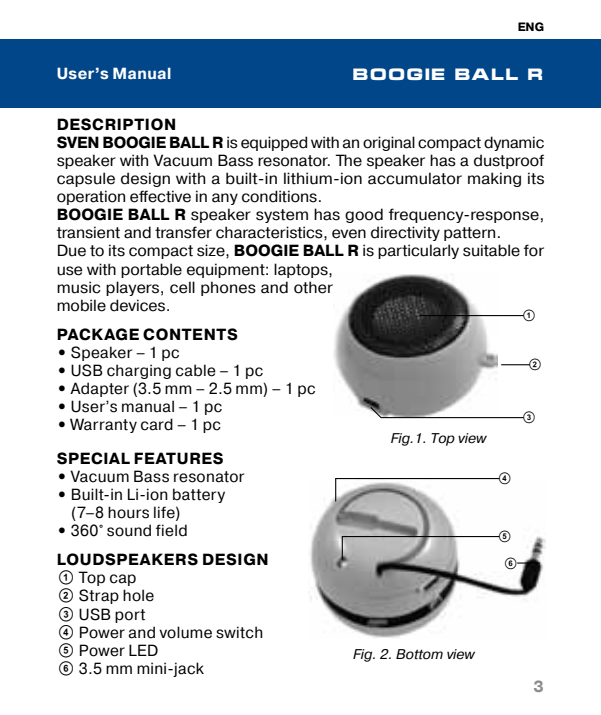
<style>
.page{position:relative;width:601px;height:715px;background:#fff}
.page>*{position:absolute;margin:0;border:0;box-sizing:border-box;transform-origin:0 0}
.t1{font:16px/18px "Pragmatica";color:#000}
.t2{font:16px/18px "Pragmatica";letter-spacing:.025em;color:#000}
.t3{font:700 16px/34px "Pragmatica";letter-spacing:.04em;color:#000}
.t4{font:16px "Pragmatica";letter-spacing:.02em;color:#000}
.t5{font:700 16px "Pragmatica";letter-spacing:.025em;color:#fff}
.t6{font:700 16px "Micra";letter-spacing:.04em;color:#fff}
.t7{font:700 16px "Pragmatica";color:#8a8c8e}
.t8{font:italic 14px "Pragmatica";color:#000}
.t9{font:13.2px/26.4px "SVEN";color:#000;text-align:center}
.t10{font:700 12px "Pragmatica";color:#000}
.s1{font-weight:700}
.s2{font-weight:400}
.s3{font-family:"SVEN"}
</style>
<div class="page">
<div style="left:0;top:40px;width:601px;height:68px;background:#004689"></div>
<img style="left:333px;top:273px;width:164px;height:138px">
<hr style="left:420px;top:315px;width:104px;height:1px;background:#000">
<svg style="left:501px;top:364px;width:29px;height:1px"></svg>
<svg style="left:370px;top:406px;width:154px;height:12px"></svg>
<img style="left:309px;top:497px;width:237px;height:141px">
<svg style="left:335px;top:478px;width:165px;height:24px"></svg>
<svg style="left:341px;top:535px;width:159px;height:25px"></svg>
<svg style="left:517px;top:562px;width:23px;height:1px"></svg>
<p class="t10" style="left:518px;top:19px;width:28px">ENG</p>
<p class="t5" style="left:57px;top:63px;width:116px">User’s Manual</p>
<p class="t6" style="left:353px;top:66px;width:193px">BOOGIE BALL r</p>
<p class="t1" style="left:57px;top:116px;width:489px"><span class="s1">DESCRIPTION<br>SVEN BOOGIE BALL R</span> is equipped with an original compact dynamic speaker with Vacuum Bass resonator. The speaker has a dustproof capsule design with a built-in lithium-ion accumulator making its operation effective in any conditions.<br><span class="s1">BOOGIE BALL R</span> speaker system has good frequency-response, transient and transfer characteristics, even directivity pattern.<br>Due to its compact size, <span class="s1">BOOGIE BALL R</span> is particularly suitable for use with portable equipment: laptops,<br>music players, cell phones and other<br>mobile devices.</p>
<p class="t3" style="left:57px;top:317px;width:24px">Pack</p>
<p class="t3" style="left:104px;top:317px;width:135px">AGE CONTENTS</p>
<p class="t2" style="left:57px;top:343px;width:125px"><span class="s1">•</span> Speaker – 1 pc</p>
<p class="t4" style="left:57px;top:360px;width:208px"><span class="s1">•</span> USB charging cable – 1 pc</p>
<p class="t4" style="left:57px;top:378px;width:260px"><span class="s1">•</span> Adapter (3.5 mm – 2.5 mm) – 1 pc</p>
<p class="t4" style="left:57px;top:396px;width:167px"><span class="s1">•</span> User’s manual – 1 pc</p>
<p class="t3" style="left:57px;top:407px;width:168px">• <span class="s2">Warranty card – 1 pc<br></span>SPECIAL FEATURES</p>
<p class="t2" style="left:57px;top:467px;width:189px"><span class="s1">•</span> Vacuum Bass resonator</p>
<p class="t2" style="left:71px;top:485px;width:156px;text-indent:-14px"><span class="s1">•</span> Built-in Li-ion battery (7–8 hours life)</p>
<p class="t3" style="left:57px;top:516px;width:214px;line-height:29.2px">• <span class="s2">360° sound field<br></span>LOUDSPEAKERS DESIGN</p>
<p class="t2" style="left:57px;top:569px;width:208px"><span class="s3">A</span> Top cap<br><span class="s3">B</span> Strap hole<br><span class="s3">C</span> USB port<br><span class="s3">D</span> Power and volume switch<br><span class="s3">E</span> Power LED<br><span class="s3">F</span> 3.5 mm mini-jack</p>
<p class="t9" style="left:521px;top:302px;width:17px">A</p>
<p class="t9" style="left:527px;top:351px;width:17px">B</p>
<p class="t9" style="left:521px;top:404px;width:17px">C</p>
<p class="t8" style="left:391px;top:429px;width:97px">Fig.1. Top view</p>
<p class="t9" style="left:497px;top:465px;width:17px">D</p>
<p class="t9" style="left:497px;top:523px;width:23px">E<br>F</p>
<p class="t8" style="left:353px;top:644px;width:123px">Fig. 2. Bottom view</p>
<p class="t7" style="left:533px;top:675px;width:12px">3</p>
</div>
